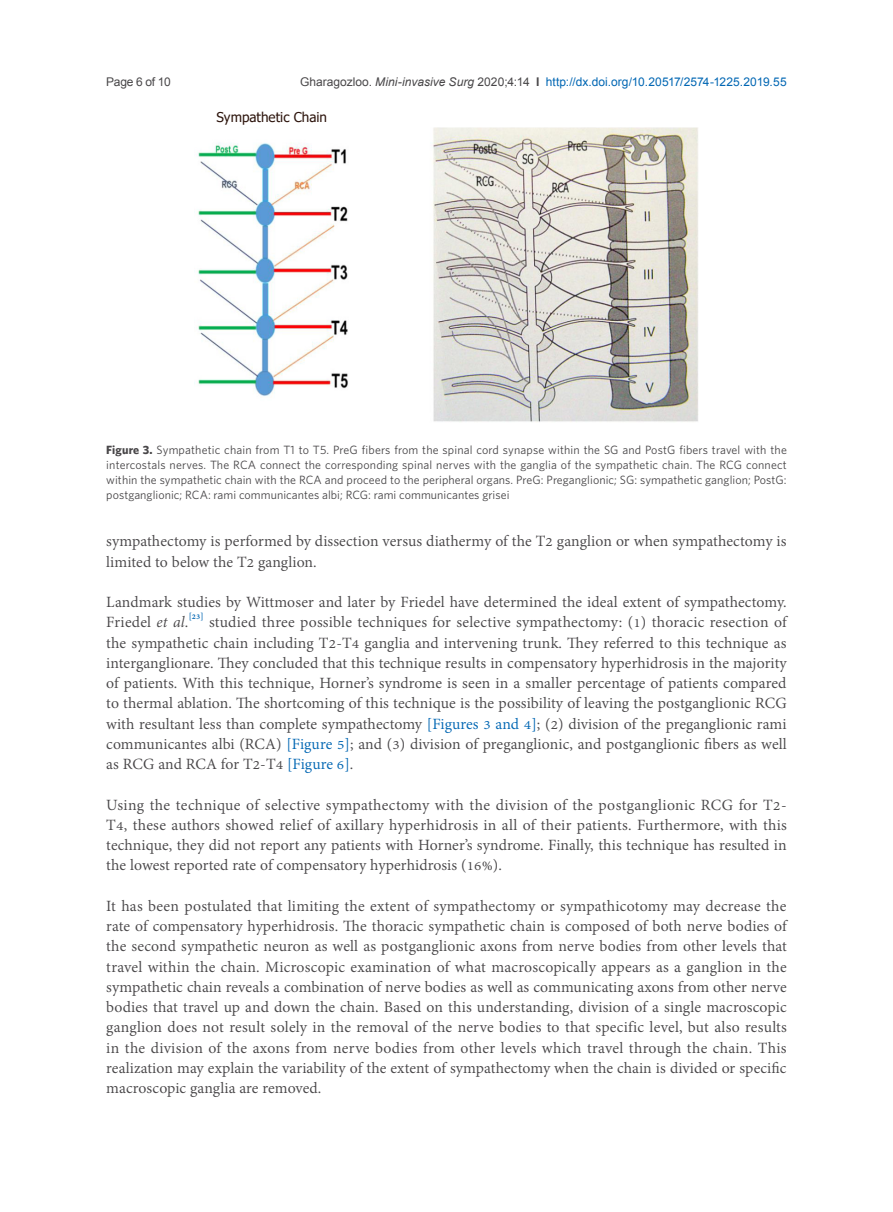
<style>
.page{position:relative;width:893px;height:1212px;background:#fff}
.page>*{position:absolute;margin:0;border:0;box-sizing:border-box;transform-origin:0 0}
.正文{font:19.2px/20.2px "Adobe Thai";letter-spacing:.005em;color:#484648;text-align:justify}
.t1{font:13.5px "Tahoma";color:#2d150d}
.正文-2{font:12px/15px "Whitney";letter-spacing:.005em;color:#484648;text-align:justify}
.t2{font:12px "Arial";color:#0166b3}
.t3{font:12px "Arial";letter-spacing:-.025em;color:#484648}
.s1{color:#484648}
.s2{font-style:italic;color:#484648}
.s3{font-weight:700;color:#484648}
.s4{font-weight:700}
.s5{font-style:italic}
.s6{color:#0166b3}
</style>
<div class="page">
<img style="left:194px;top:128px;width:504px;height:294px">
<p class="t3" style="left:106px;top:73px;width:66px">Page 6 of 10</p>
<p class="t2" style="left:300px;top:73px;width:488px"><span class="s1">Gharagozloo.</span> <span class="s2">Mini-invasive Surg</span> <span class="s1">2020;4:14</span> <span class="s3">I</span> http://dx.doi.org/10.20517/2574-1225.2019.55</p>
<p class="t1" style="left:217px;top:108px;width:112px">Sympathetic Chain</p>
<p class="正文-2" style="left:106px;top:442px;width:682px"><span class="s4">Figure 3.</span> Sympathetic chain from T1 to T5. PreG fibers from the spinal cord synapse within the SG and PostG fibers travel with the intercostals nerves. The RCA connect the corresponding spinal nerves with the ganglia of the sympathetic chain. The RCG connect within the sympathetic chain with the RCA and proceed to the peripheral organs. PreG: Preganglionic; SG: sympathetic ganglion; PostG: postganglionic; RCA: rami communicantes albi; RCG: rami communicantes grisei</p>
<p class="正文" style="left:106px;top:529px;width:682px">sympathectomy is performed by dissection versus diathermy of the T2 ganglion or when sympathectomy is limited to below the T2 ganglion.</p>
<p class="正文" style="left:106px;top:590px;width:682px">Landmark studies by Wittmoser and later by Friedel have determined the ideal extent of sympathectomy.<br>Friedel <span class="s5">et al</span>.<sup>[23]</sup> studied three possible techniques for selective sympathectomy: (1) thoracic resection of the sympathetic chain including T2-T4 ganglia and intervening trunk. They referred to this technique as interganglionare. They concluded that this technique results in compensatory hyperhidrosis in the majority of patients. With this technique, Horner’s syndrome is seen in a smaller percentage of patients compared to thermal ablation. The shortcoming of this technique is the possibility of leaving the postganglionic RCG with resultant less than complete sympathectomy <span class="s6">[Figures 3 and 4]</span>; (2) division of the preganglionic rami communicantes albi (RCA) <span class="s6">[Figure 5]</span>; and (3) division of preganglionic, and postganglionic fibers as well as RCG and RCA for T2-T4 <span class="s6">[Figure 6]</span>.</p>
<p class="正文" style="left:106px;top:793px;width:682px">Using the technique of selective sympathectomy with the division of the postganglionic RCG for T2- T4, these authors showed relief of axillary hyperhidrosis in all of their patients. Furthermore, with this technique, they did not report any patients with Horner’s syndrome. Finally, this technique has resulted in the lowest reported rate of compensatory hyperhidrosis (16%).</p>
<p class="正文" style="left:106px;top:894px;width:682px">It has been postulated that limiting the extent of sympathectomy or sympathicotomy may decrease the rate of compensatory hyperhidrosis. The thoracic sympathetic chain is composed of both nerve bodies of the second sympathetic neuron as well as postganglionic axons from nerve bodies from other levels that travel within the chain. Microscopic examination of what macroscopically appears as a ganglion in the sympathetic chain reveals a combination of nerve bodies as well as communicating axons from other nerve bodies that travel up and down the chain. Based on this understanding, division of a single macroscopic ganglion does not result solely in the removal of the nerve bodies to that specific level, but also results in the division of the axons from nerve bodies from other levels which travel through the chain. This realization may explain the variability of the extent of sympathectomy when the chain is divided or specific macroscopic ganglia are removed.</p>
</div>
